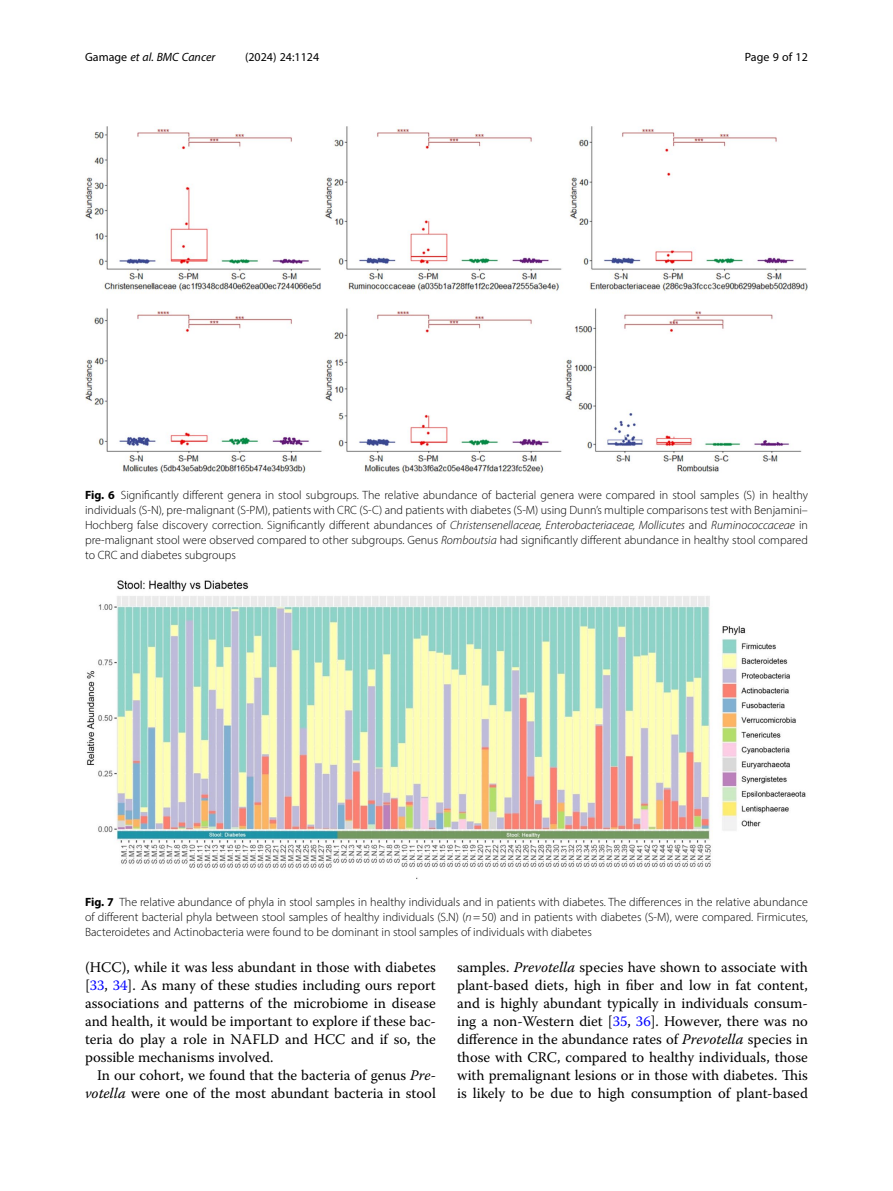
<style>
.page{position:relative;width:893px;height:1191px;background:#fff}
.page>*{position:absolute;margin:0;border:0;box-sizing:border-box;transform-origin:0 0}
.Body_Text_Indent{font:14.7px/18px "Warnock Pro";color:#000;text-align:justify}
.Figure_Caption{font:300 12px/15px "Myriad Pro";color:#000;text-align:justify}
.t1{font:12px "Myriad Pro";color:#000}
.t2{font:italic 12px "Myriad Pro";color:#000}
.s1{font-style:normal}
.s2{font-weight:700}
.s3{font-style:italic}
.s4{color:#00f}
</style>
<div class="page">
<img style="left:86px;top:580px;width:720px;height:299px">
<img style="left:85px;top:126px;width:723px;height:346px">
<p class="t2" style="left:85px;top:50px;width:132px"><span class="s1">Gamage</span> et al. BMC Cancer</p>
<p class="t1" style="left:245px;top:50px;width:76px">(2024) 24:1124</p>
<p class="t1" style="left:745px;top:50px;width:65px">Page 9 of 12</p>
<p class="Figure_Caption" style="left:85px;top:487px;width:724px"><span class="s2">Fig. 6</span> Significantly different genera in stool subgroups. The relative abundance of bacterial genera were compared in stool samples (S) in healthy individuals (S-N), pre-malignant (S-PM), patients with CRC (S-C) and patients with diabetes (S-M) using Dunn’s multiple comparisons test with Benjamini– Hochberg false discovery correction. Significantly different abundances of <span class="s3">Christensenellaceae, Enterobacteriaceae, Mollicutes</span> and <span class="s3">Ruminococcaceae</span> in pre-malignant stool were observed compared to other subgroups. Genus <span class="s3">Romboutsia</span> had significantly different abundance in healthy stool compared to CRC and diabetes subgroups</p>
<p class="Figure_Caption" style="left:85px;top:894px;width:724px"><span class="s2">Fig. 7</span> The relative abundance of phyla in stool samples in healthy individuals and in patients with diabetes. The differences in the relative abundance of different bacterial phyla between stool samples of healthy individuals (S.N) (<span class="s3">n</span>=50) and in patients with diabetes (S-M), were compared. Firmicutes, Bacteroidetes and Actinobacteria were found to be dominant in stool samples of individuals with diabetes</p>
<p class="Body_Text_Indent" style="left:85px;top:958px;width:352px">(HCC), while it was less abundant in those with diabetes [<span class="s4">33</span>, <span class="s4">34</span>]. As many of these studies including ours report associations and patterns of the microbiome in disease and health, it would be important to explore if these bac&shy;teria do play a role in NAFLD and HCC and if so, the possible mechanisms involved.</p>
<p class="Body_Text_Indent" style="left:85px;top:1066px;width:352px;text-align:right">In our cohort, we found that the bacteria of genus <span class="s3">Pre&shy;votella</span> were one of the most abundant bacteria in stool</p>
<p class="Body_Text_Indent" style="left:457px;top:958px;width:352px">samples. <span class="s3">Prevotella</span> species have shown to associate with plant-based diets, high in fiber and low in fat content, and is highly abundant typically in individuals consum&shy;ing a non-Western diet [<span class="s4">35</span>, <span class="s4">36</span>]. However, there was no difference in the abundance rates of <span class="s3">Prevotella</span> species in those with CRC, compared to healthy individuals, those with premalignant lesions or in those with diabetes. This is likely to be due to high consumption of plant-based</p>
</div>
